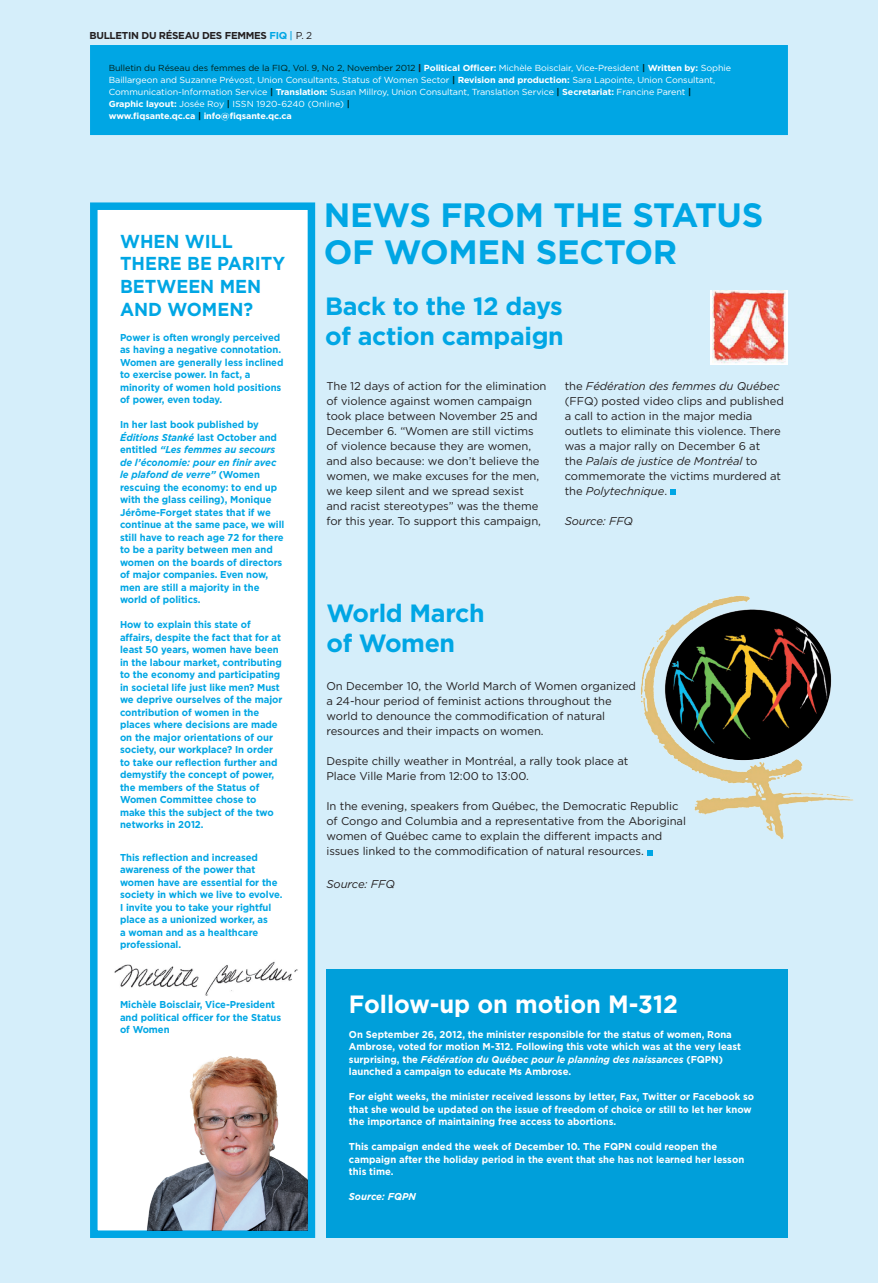
<style>
.page{position:relative;width:878px;height:1283px;background:#fff}
.page>*{position:absolute;margin:0;border:0;box-sizing:border-box;transform-origin:0 0}
.t1{font:700 33.75px/37.5px "Gotham";letter-spacing:-.01em;color:#00a6e4}
.t2{font:700 25px/30px "Gotham";letter-spacing:-.015em;color:#00a6e4}
.t3{font:700 25px "Gotham";color:#fff;scale:.95 1}
.t4{font:700 18.75px/22.5px "Gotham";color:#00a6e4;scale:.95 1}
.t5{font:11.25px/15px "Gotham";letter-spacing:-.005em;color:#231f20}
.t6{font:italic 11.25px "Gotham";letter-spacing:-.005em;color:#231f20}
.t7{font:700 10px/12.5px "Gotham";letter-spacing:-.005em;color:#00a6e4;scale:.95 1}
.t8{font:700 10px/12.5px "Gotham";color:#fff;scale:.95 1}
.t9{font:700 10px "Gotham";letter-spacing:-.03em;color:#231f20}
.t10{font:italic 700 10px "Gotham";color:#fff;scale:.95 1}
.t11{font:8.75px/11.9px "Gotham";letter-spacing:-.01em;color:#fff}
.s1{color:#00a6e4}
.s2{font-weight:500;color:#00a6e4}
.s3{font-weight:400}
.s4{color:#00241e}
.s5{font-weight:900;color:#231f20}
.s6{font-weight:700}
.s7{font-weight:700;color:#00241e}
.s8{font-style:italic}
</style>
<div class="page">
<div style="left:0;top:0;width:878px;height:1282px;background:#d5eefa"></div>
<div style="left:94px;top:206px;width:217px;height:1028px;background:#fff"></div>
<div style="left:90px;top:202px;width:225px;height:1036px;border:8px solid #00a6e4"></div>
<div style="left:126px;top:1050px;width:182px;height:180px;background:#fff"></div>
<img style="left:147px;top:1050px;width:161px;height:180px">
<svg style="left:670px;top:489px;width:6px;height:6px"></svg>
<img style="left:641px;top:595px;width:213px;height:244px">
<svg style="left:647px;top:850px;width:5px;height:5px"></svg>
<svg style="left:710px;top:290px;width:3px;height:75px"></svg>
<img style="left:713px;top:290px;width:75px;height:75px">
<div style="left:326px;top:969px;width:462px;height:269px;background:#009fda"></div>
<img style="left:114px;top:961px;width:184px;height:35px">
<div style="left:94px;top:49px;width:690px;height:82px;background:#00a6e4"></div>
<div style="left:90px;top:45px;width:698px;height:90px;border:8px solid #00a6e4"></div>
<p class="t9" style="left:89px;top:30px;width:224px">Bulletin du Réseau des femmes <span class="s1">FIQ</span> <span class="s2">|</span> <span class="s3">p. 2</span></p>
<p class="t11" style="left:109px;top:62px;width:623px"><span class="s4">Bulletin du Réseau des femmes de la FIQ, Vol. 9, No 2, November 2012</span> <span class="s5">|</span> <span class="s6">Political Officer:</span> Michèle Boisclair, Vice-President <span class="s7">|</span> <span class="s6">Written by:</span> Sophie Baillargeon and Suzanne Prévost, Union Consultants, Status of Women Sector <span class="s7">|</span> <span class="s6">Revision and production:</span> Sara Lapointe, Union Consultant, Communication-Information Service <span class="s7">|</span> <span class="s6">Translation:</span> Susan Millroy, Union Consultant, Translation Service <span class="s7">|</span> <span class="s6">Secretariat:</span> Francine Parent <span class="s7">|<br></span><span class="s6">Graphic layout:</span> Josée Roy <span class="s7">|</span> ISSN 1920-6240 (Online) <span class="s7">|<br></span><span class="s6">www.fiqsante.qc.ca</span> <span class="s7">|</span> <span class="s6">info@fiqsante.qc.ca</span></p>
<h3 class="t4" style="left:120px;top:230px;width:175px">When will there be parity between men and women?</h3>
<p class="t7" style="left:120px;top:330px;width:173px">Power is often wrongly perceived as having a negative connotation.<br>Women are generally less inclined to exercise power. I n fact, a minority of women hold positions of power, even today.</p>
<p class="t7" style="left:120px;top:418px;width:174px">I n her last book published by<br><span class="s8">Éditions Stanké</span> last October and entitled <span class="s8">“Les femmes au secours de l’économie: pour en finir avec le plafond de verre”</span> (Women rescuing the economy: to end up with the glass ceiling), Monique<br>Jérôme-Forget states that if we continue at the same pace, we will still have to reach age 72 for there to be a parity between men and women on the boards of directors of major companies. Even now, men are still a majority in the world of politics.</p>
<p class="t7" style="left:120px;top:618px;width:172px">H ow to explain this state of affairs, despite the fact that for at least 50 years, women have been in the labour market, contributing to the economy and participating in societal life just like men? M ust we deprive ourselves of the major contribution of women in the places where decisions are made on the major orientations of our society, our workplace? I n order to take our reflection further and demystify the concept of power, the members of the Status of<br>Women Committee chose to make this the subject of the two networks in 2012.</p>
<p class="t7" style="left:120px;top:850px;width:172px">This reflection and increased awareness of the power that women have are essential for the society in which we live to evolve.<br>I invite you to take your rightful place as a unionized worker, as<br>a woman and as a healthcare professional.</p>
<p class="t7" style="left:120px;top:998px;width:171px">M ichèle Boisclair, Vice-President and political officer for the Status of Women</p>
<h1 class="t1" style="left:324px;top:195px;width:441px">N ews from the Status of Women Sector</h1>
<h2 class="t2" style="left:325px;top:290px;width:240px">Back to the 12 days of action campaign</h2>
<p class="t5" style="left:326px;top:378px;width:221px">The 12 days of action for the elimination of violence against women campaign took place between November 25 and December 6. “Women are still victims of violence because they are women, and also because: we don’t believe the women, we make excuses for the men, we keep silent and we spread sexist and racist stereotypes” was the theme for this year. To support this campaign,</p>
<p class="t5" style="left:564px;top:378px;width:221px">the <span class="s8">Fédération des femmes du Québec </span>(FFQ) posted video clips and published a call to action in the major media outlets to eliminate this violence. There was a major rally on December 6 at<br>the <span class="s8">Palais de justice de Montréal</span> to commemorate the victims murdered at the <span class="s8">Polytechnique</span>.</p>
<p class="t6" style="left:564px;top:515px;width:70px">Source: FFQ</p>
<h2 class="t2" style="left:326px;top:597px;width:160px">World March of Women</h2>
<p class="t5" style="left:326px;top:678px;width:311px">On December 10, the World March of Women organized a 24-hour period of feminist actions throughout the world to denounce the commodification of natural resources and their impacts on women.</p>
<p class="t5" style="left:326px;top:753px;width:303px">Despite chilly weather in Montréal, a rally took place at<br>Place Ville Marie from 12:00 to 13:00.</p>
<p class="t5" style="left:326px;top:798px;width:361px">In the evening, speakers from Québec, the Democratic Republic of Congo and Columbia and a representative from the Aboriginal women of Québec came to explain the different impacts and issues linked to the commodification of natural resources.</p>
<p class="t6" style="left:326px;top:877px;width:70px">Source: FFQ</p>
<h2 class="t3" style="left:349px;top:989px;width:348px">Follow-up on motion M-312</h2>
<p class="t8" style="left:349px;top:1027px;width:414px">On September 26, 2012, the minister responsible for the status of women, Rona Ambrose, voted for motion M -312. Following this vote which was at the very least surprising, the <span class="s8">Fédération du Québec pour le planning des naissances</span> (FQPN ) launched a campaign to educate Ms Ambrose.</p>
<p class="t8" style="left:349px;top:1090px;width:428px">For eight weeks, the minister received lessons by letter, Fax, Twitter or Facebook so that she would be updated on the issue of freedom of choice or still to let her know the importance of maintaining free access to abortions.</p>
<p class="t8" style="left:349px;top:1140px;width:417px">This campaign ended the week of December 10. The FQPN could reopen the campaign after the holiday period in the event that she has not learned her lesson this time.</p>
<p class="t10" style="left:349px;top:1190px;width:72px">Source: FQPN</p>
</div>
